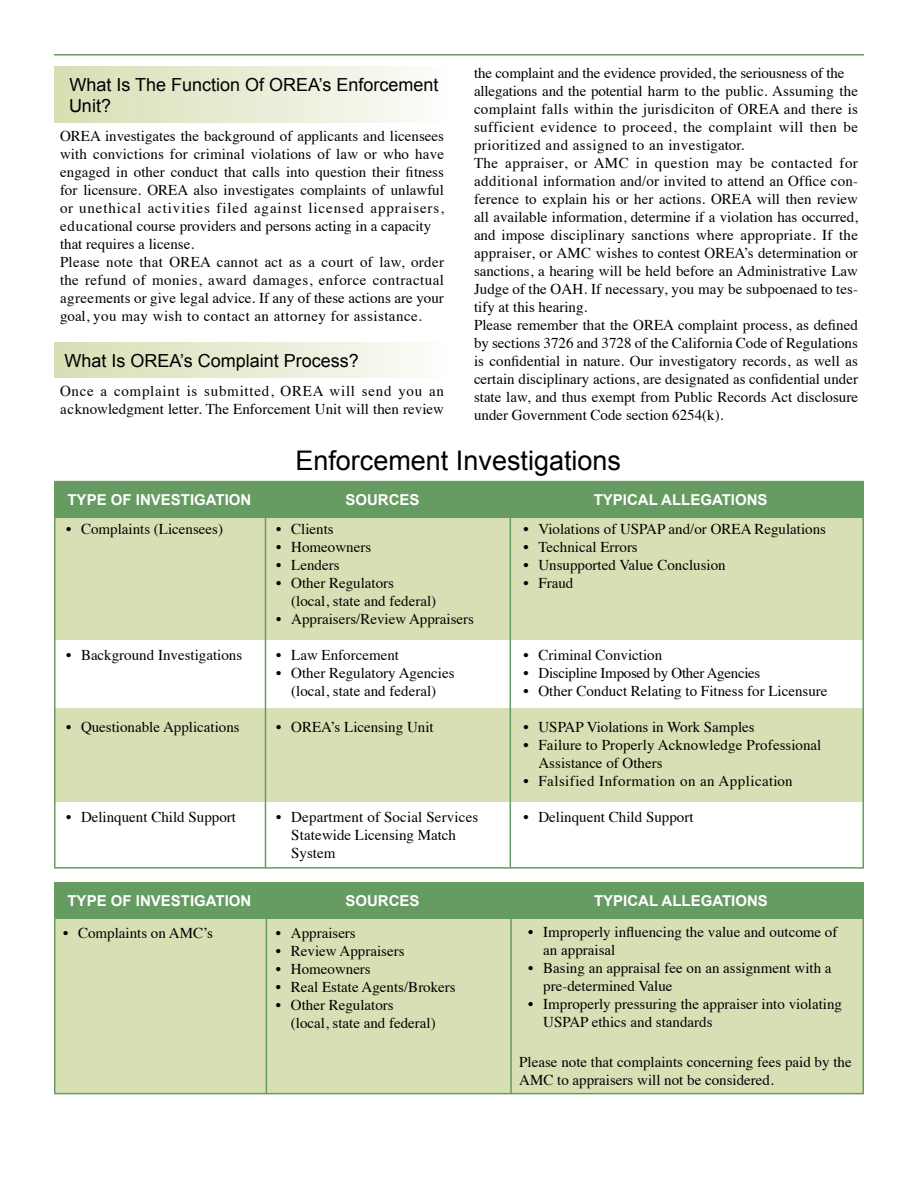
<style>
.page{position:relative;width:918px;height:1188px;background:#fff}
.page>*{position:absolute;margin:0;border:0;box-sizing:border-box;transform-origin:0 0}
.t1{font:27px "Arial";color:#000}
.t2{font:18px/21.6px "Arial";color:#000}
.t3{font:15px/18px "Times";color:#000}
.t4{font:700 15px "Arial";color:#fff}
</style>
<div class="page">
<div style="left:54px;top:918px;width:810px;height:176px;background:#d8dfb4"></div>
<div style="left:54px;top:513px;width:808px;height:127px;background:#d8dfb4"></div>
<div style="left:56px;top:708px;width:807px;height:94px;background:#d8dfb4"></div>
<div style="left:54px;top:67px;width:396px;height:56px;background:linear-gradient(to right,#d7deb3,#fcfcfa)"></div>
<div style="left:54px;top:343px;width:396px;height:35px;background:linear-gradient(to right,#d7deb3,#fcfcfa)"></div>
<hr style="left:54px;top:54px;width:810px;height:2px;background:#669c62">
<div style="left:54px;top:481px;width:809px;height:37px;background:#669c62"></div>
<hr style="left:265px;top:488px;width:1px;height:380px;background:#669c62">
<hr style="left:510px;top:486px;width:1px;height:382px;background:#669c62">
<div style="left:54px;top:915px;width:810px;height:179px;border:2px solid #669c62"></div>
<hr style="left:510px;top:918px;width:2px;height:175px;background:#669c62">
<hr style="left:266px;top:917px;width:1px;height:176px;background:#669c62">
<div style="left:54px;top:882px;width:810px;height:36px;background:#669c62"></div>
<p class="t2" style="left:69px;top:74px;width:371px">What Is The Function Of OREA’s Enforcement<br>Unit?</p>
<p class="t3" style="left:60px;top:126px;width:386px">OREA investigates the background of applicants and licensees with convictions for criminal violations of law or who have engaged in other conduct that calls into question their fitness for licensure. OREA also investigates complaints of unlawful or unethical activities filed against licensed appraisers, educational course providers and persons acting in a capacity that requires a license.<br>Please note that OREA cannot act as a court of law, order the refund of monies, award damages, enforce contractual agreements or give legal advice. If any of these actions are your goal, you may wish to contact an attorney for assistance.</p>
<p class="t2" style="left:64px;top:350px;width:296px">What Is OREA’s Complaint Process?</p>
<p class="t3" style="left:60px;top:380px;width:386px">Once a complaint is submitted, OREA will send you an acknowledgment letter. The Enforcement Unit will then review</p>
<p class="t3" style="left:474px;top:63px;width:386px">the complaint and the evidence provided, the seriousness of the allegations and the potential harm to the public. Assuming the complaint falls within the jurisdiciton of OREA and there is sufficient evidence to proceed, the complaint will then be prioritized and assigned to an investigator.<br>The appraiser, or AMC in question may be contacted for additional information and/or invited to attend an Office con&shy;ference to explain his or her actions. OREA will then review all available information, determine if a violation has occurred, and impose disciplinary sanctions where appropriate. If the appraiser, or AMC wishes to contest OREA’s determination or sanctions, a hearing will be held before an Administrative Law Judge of the OAH. If necessary, you may be subpoenaed to tes&shy;tify at this hearing.<br>Please remember that the OREA complaint process, as defined by sections 3726 and 3728 of the California Code of Regulations is confidential in nature. Our investigatory records, as well as certain disciplinary actions, are designated as confidential under state law, and thus exempt from Public Records Act disclosure under Government Code section 6254(k).</p>
<h1 class="t1" style="left:295px;top:442px;width:327px">Enforcement Investigations</h1>
<p class="t4" style="left:68px;top:490px;width:185px">TYPE OF INVESTIGATION</p>
<p class="t4" style="left:345px;top:490px;width:76px">SOURCES</p>
<p class="t4" style="left:594px;top:490px;width:175px">TYPICAL ALLEGATIONS</p>
<p class="t3" style="left:66px;top:519px;width:7px">•</p>
<p class="t3" style="left:81px;top:519px;width:144px">Complaints (Licensees)</p>
<p class="t3" style="left:66px;top:645px;width:7px">•</p>
<p class="t3" style="left:81px;top:645px;width:163px">Background Investigations</p>
<p class="t3" style="left:66px;top:717px;width:7px">•</p>
<p class="t3" style="left:81px;top:717px;width:160px">Questionable Applications</p>
<p class="t3" style="left:276px;top:518px;width:7px;text-align:justify">• • • •</p>
<p class="t3" style="left:276px;top:608px;width:7px">•</p>
<p class="t3" style="left:276px;top:644px;width:7px">• •</p>
<p class="t3" style="left:276px;top:716px;width:7px">•</p>
<p class="t3" style="left:291px;top:518px;width:184px">Clients<br>Homeowners<br>Lenders<br>Other Regulators<br>(local, state and federal)<br>Appraisers/Review Appraisers</p>
<p class="t3" style="left:291px;top:644px;width:165px">Law Enforcement<br>Other Regulatory Agencies (local, state and federal)</p>
<p class="t3" style="left:291px;top:716px;width:144px">OREA’s Licensing Unit</p>
<p class="t3" style="left:66px;top:807px;width:7px">•</p>
<p class="t3" style="left:81px;top:807px;width:157px">Delinquent Child Support</p>
<p class="t3" style="left:276px;top:806px;width:7px">•</p>
<p class="t3" style="left:291px;top:806px;width:189px">Department of Social Services<br>Statewide Licensing Match<br>System</p>
<p class="t3" style="left:524px;top:519px;width:7px;text-align:justify">• • • •</p>
<p class="t3" style="left:538px;top:519px;width:289px">Violations of USPAP and/or OREA Regulations<br>Technical Errors<br>Unsupported Value Conclusion<br>Fraud</p>
<p class="t3" style="left:524px;top:645px;width:7px;text-align:justify">• • •</p>
<p class="t3" style="left:524px;top:717px;width:7px">• •</p>
<p class="t3" style="left:524px;top:771px;width:7px">•</p>
<p class="t3" style="left:524px;top:807px;width:7px">•</p>
<p class="t3" style="left:538px;top:645px;width:291px">Criminal Conviction<br>Discipline Imposed by Other Agencies<br>Other Conduct Relating to Fitness for Licensure</p>
<p class="t3" style="left:538px;top:717px;width:284px">USPAP Violations in Work Samples<br>Failure to Properly Acknowledge Professional Assistance of Others<br>Falsified Information on an Application</p>
<p class="t3" style="left:538px;top:807px;width:157px">Delinquent Child Support</p>
<p class="t4" style="left:68px;top:890px;width:185px">TYPE OF INVESTIGATION</p>
<p class="t4" style="left:345px;top:890px;width:76px">SOURCES</p>
<p class="t4" style="left:594px;top:890px;width:175px">TYPICAL ALLEGATIONS</p>
<p class="t3" style="left:276px;top:923px;width:7px;text-align:justify">• • • • •</p>
<p class="t3" style="left:543px;top:922px;width:300px">Improperly influencing the value and outcome of an appraisal<br>Basing an appraisal fee on an assignment with a pre-determined Value<br>Improperly pressuring the appraiser into violating USPAP ethics and standards</p>
<p class="t3" style="left:519px;top:1051px;width:334px">Please note that complaints concerning fees paid by the<br>AMC to appraisers will not be considered.</p>
<p class="t3" style="left:63px;top:923px;width:152px">• Complaints on AMC’s</p>
<p class="t3" style="left:291px;top:923px;width:166px">Appraisers<br>Review Appraisers<br>Homeowners<br>Real Estate Agents/Brokers<br>Other Regulators<br>(local, state and federal)</p>
<p class="t3" style="left:528px;top:922px;width:7px">•</p>
<p class="t3" style="left:528px;top:958px;width:7px">•</p>
<p class="t3" style="left:528px;top:994px;width:7px">•</p>
</div>
